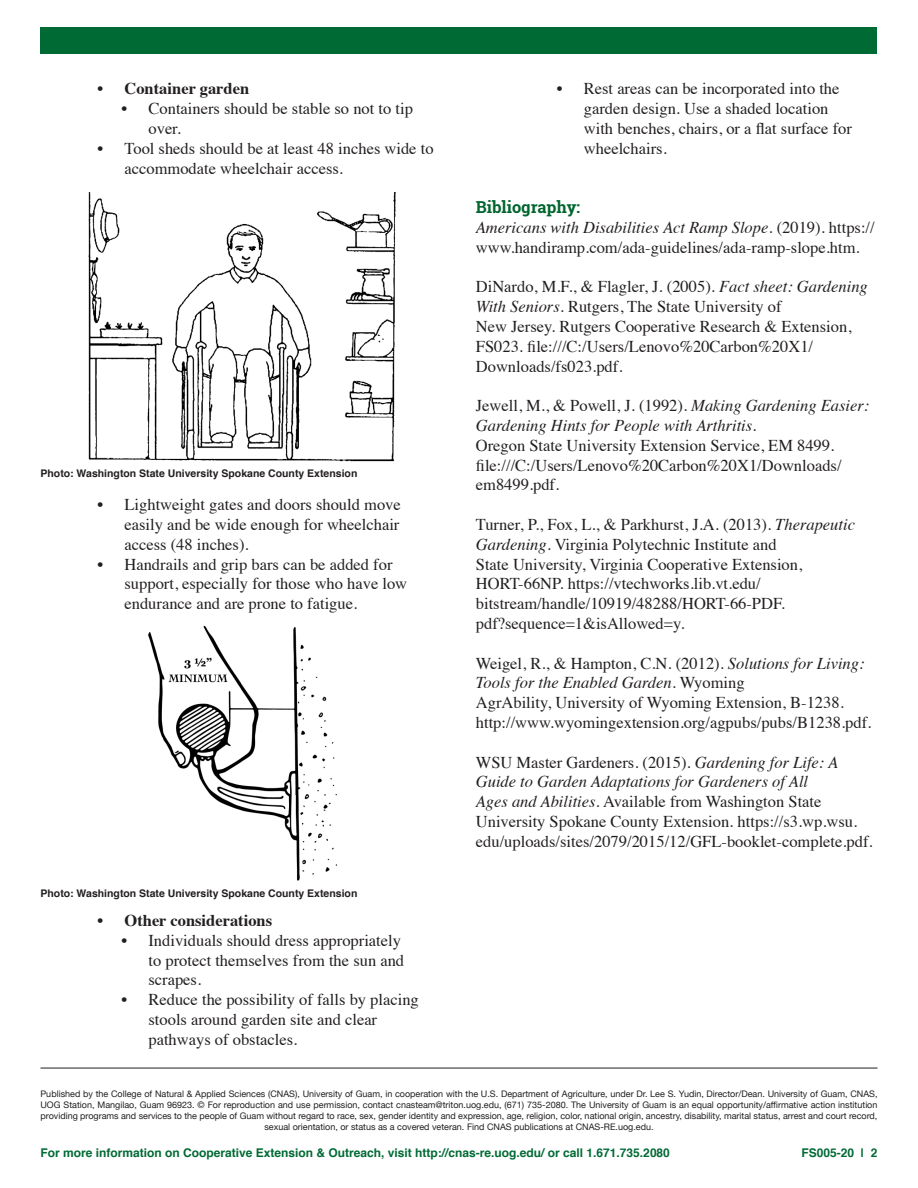
<style>
.page{position:relative;width:918px;height:1188px;background:#fff}
.page>*{position:absolute;margin:0;border:0;box-sizing:border-box;transform-origin:0 0}
.Body_text{font:16.5px/19.8px "Times";color:#231f20}
.Body_text-2{font:italic 16.5px/19.8px "Times";color:#231f20}
.t1{font:700 16.5px "Times";color:#231f20}
.Body_text-3{font:700 16.5px "Roboto Slab";color:#00652e}
.t2{font:700 12px "Helvetica";color:#006a35}
.t3{font:700 10.5px "Helvetica";color:#231f20}
.t4{font:9px/10.8px "Helvetica Neue";color:#231f20;text-align:center}
.s1{font-weight:400}
.s2{font-style:italic}
.s3{font-style:normal}
</style>
<div class="page">
<div style="left:40px;top:27px;width:838px;height:27px;background:#006a35"></div>
<hr style="left:40px;top:1068px;width:838px;height:1px;background:#231f20">
<img style="left:88px;top:192px;width:308px;height:269px">
<img style="left:148px;top:625px;width:189px;height:256px">
<p class="t1" style="left:98px;top:73px;width:153px"><span class="s1">•</span> Container garden</p>
<p class="Body_text" style="left:148px;top:97px;width:266px;text-indent:-27px">• Containers should be stable so not to tip over.</p>
<p class="Body_text" style="left:124px;top:137px;width:311px;text-indent:-27px">• Tool sheds should be at least 48 inches wide to accommodate wheelchair access.</p>
<p class="t3" style="left:40px;top:465px;width:318px">Photo: Washington State University Spokane County Extension</p>
<p class="Body_text" style="left:124px;top:493px;width:278px;text-align:justify;text-indent:-27px">• Lightweight gates and doors should move easily and be wide enough for wheelchair access (48 inches).</p>
<p class="Body_text" style="left:124px;top:553px;width:284px;text-indent:-27px">• Handrails and grip bars can be added for support, especially for those who have low endurance and are prone to fatigue.</p>
<p class="t3" style="left:40px;top:885px;width:318px">Photo: Washington State University Spokane County Extension</p>
<p class="t1" style="left:98px;top:905px;width:176px"><span class="s1">•</span> Other considerations</p>
<p class="Body_text" style="left:148px;top:929px;width:257px;text-indent:-27px">• Individuals should dress appropriately to protect themselves from the sun and scrapes.</p>
<p class="Body_text" style="left:148px;top:988px;width:272px;text-indent:-27px">• Reduce the possibility of falls by placing stools around garden site and clear pathways of obstacles.</p>
<p class="Body_text" style="left:584px;top:78px;width:270px;text-indent:-27px">• Rest areas can be incorporated into the garden design. Use a shaded location with benches, chairs, or a flat surface for wheelchairs.</p>
<p class="Body_text-3" style="left:476px;top:196px;width:106px">Bibliography:</p>
<p class="Body_text" style="left:476px;top:216px;width:400px"><span class="s2">Americans with Disabilities Act Ramp Slope</span>. (2019). https:// www.handiramp.com/ada-guidelines/ada-ramp-slope.htm.</p>
<p class="Body_text" style="left:476px;top:276px;width:394px">DiNardo, M.F., &amp; Flagler, J. (2005). <span class="s2">Fact sheet: Gardening<br>With Seniors</span>. Rutgers, The State University of</p>
<p class="Body_text" style="left:476px;top:315px;width:377px">New Jersey. Rutgers Cooperative Research &amp; Extension,<br>FS023. file:///C:/Users/Lenovo%20Carbon%20X1/<br>Downloads/fs023.pdf.</p>
<p class="Body_text-2" style="left:476px;top:395px;width:395px"><span class="s3">Jewell, M., &amp; Powell, J. (1992).</span> Making Gardening Easier:<br>Gardening Hints for People with Arthritis<span class="s3">.</span></p>
<p class="Body_text" style="left:476px;top:434px;width:367px">Oregon State University Extension Service, EM 8499. file:///C:/Users/Lenovo%20Carbon%20X1/Downloads/ em8499.pdf.</p>
<p class="Body_text" style="left:476px;top:513px;width:381px">Turner, P., Fox, L., &amp; Parkhurst, J.A. (2013). <span class="s2">Therapeutic<br>Gardening</span>. Virginia Polytechnic Institute and</p>
<p class="Body_text" style="left:476px;top:553px;width:328px">State University, Virginia Cooperative Extension, HORT-66NP. https://vtechworks.lib.vt.edu/ bitstream/handle/10919/48288/HORT-66-PDF. pdf?sequence=1&amp;isAllowed=y.</p>
<p class="Body_text-2" style="left:476px;top:652px;width:390px"><span class="s3">Weigel, R., &amp; Hampton, C.N. (2012).</span> Solutions for Living:<br>Tools for the Enabled Garden<span class="s3">. Wyoming</span></p>
<p class="Body_text" style="left:476px;top:691px;width:397px">AgrAbility, University of Wyoming Extension, B-1238. http://www.wyomingextension.org/agpubs/pubs/B1238.pdf.</p>
<p class="Body_text-2" style="left:476px;top:751px;width:364px"><span class="s3">WSU Master Gardeners. (2015).</span> Gardening for Life: A<br>Guide to Garden Adaptations for Gardeners of All</p>
<p class="Body_text" style="left:476px;top:790px;width:398px"><span class="s2">Ages and Abilities</span>. Available from Washington State<br>University Spokane County Extension. https://s3.wp.wsu. edu/uploads/sites/2079/2015/12/GFL-booklet-complete.pdf.</p>
<p class="t4" style="left:40px;top:1089px;width:839px">Published by the College of Natural &amp; Applied Sciences (CNAS), University of Guam, in cooperation with the U.S. Department of Agriculture, under Dr. Lee S. Yudin, Director/Dean. University of Guam, CNAS, UOG Station, Mangilao, Guam 96923. © For reproduction and use permission, contact cnasteam@triton.uog.edu, (671) 735-2080. The University of Guam is an equal opportunity/affirmative action institution providing programs and services to the people of Guam without regard to race, sex, gender identity and expression, age, religion, color, national origin, ancestry, disability, marital status, arrest and court record, sexual orientation, or status as a covered veteran. Find CNAS publications at CNAS-RE.uog.edu.</p>
<p class="t2" style="left:40px;top:1143px;width:631px">For more information on Cooperative Extension &amp; Outreach, visit http://cnas-re.uog.edu/ or call 1.671.735.2080</p>
<p class="t2" style="left:801px;top:1143px;width:78px">FS005-20 | 2</p>
</div>
